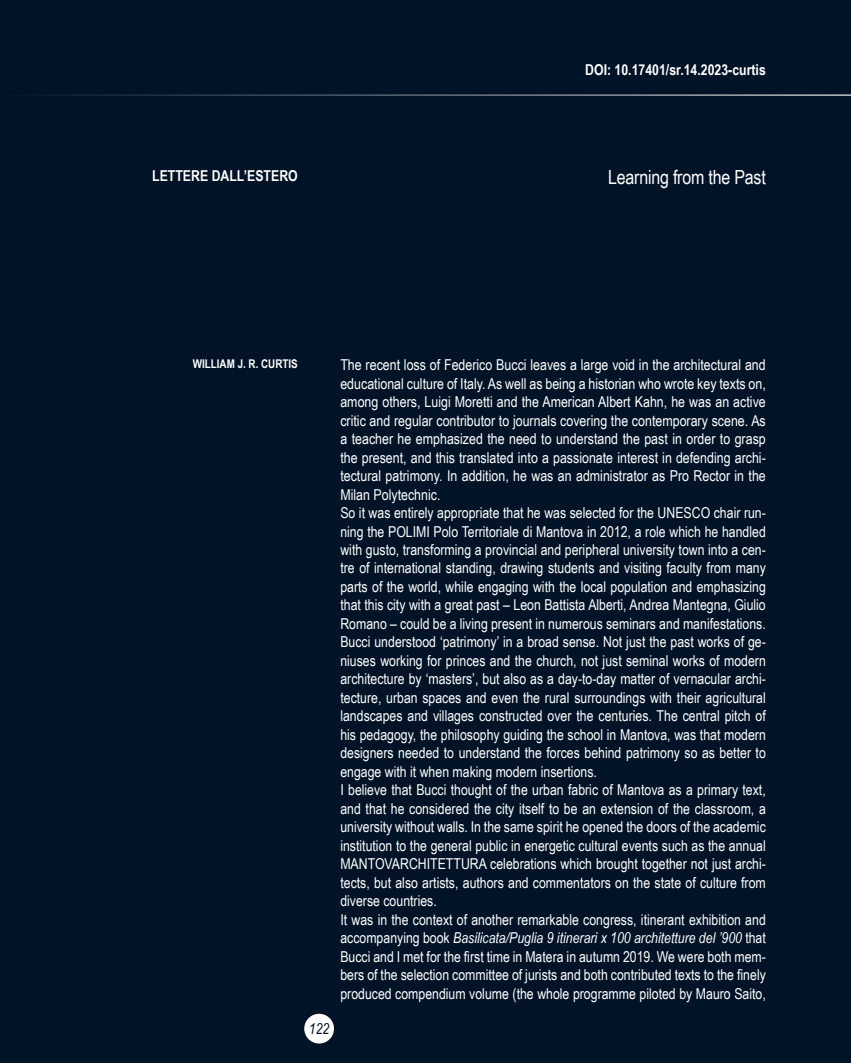
<style>
.page{position:relative;width:851px;height:1063px;background:#fff}
.page>*{position:absolute;margin:0;border:0;box-sizing:border-box;transform-origin:0 0}
.t1{font:19.5px "Arial Narrow";letter-spacing:-.01em;color:#fff}
.t2{font:15px/18.5px "Arial Narrow";color:#fff;text-align:justify}
.t3{font:700 15px "Arial Narrow";color:#fff}
.t4{font:italic 15px "Arial Narrow";color:#001327}
.t5{font:700 12px "Arial Narrow";color:#fff}
.s1{font-style:italic}
</style>
<div class="page">
<div style="left:0;top:0;width:850px;height:1063px;background:#001327"></div>
<div style="left:304px;top:1014px;width:30px;height:30px;background:#fff;border-radius:50%"></div>
<hr style="left:0;top:95px;width:850px;height:1px;background:#fff">
<p class="t3" style="left:152px;top:164px;width:147px">LETTERE DALL’ESTERO</p>
<p class="t3" style="left:585px;top:58px;width:182px">DOI: 10.17401/sr.14.2023-curtis</p>
<p class="t1" style="left:608px;top:163px;width:159px">Learning from the Past</p>
<p class="t5" style="left:193px;top:355px;width:106px">WILLIAM J. R. CURTIS</p>
<p class="t4" style="left:309px;top:1018px;width:22px">122</p>
<p class="t2" style="left:340px;top:355px;width:427px">The recent loss of Federico Bucci leaves a large void in the architectural and educational culture of Italy. As well as being a historian who wrote key texts on, among others, Luigi Moretti and the American Albert Kahn, he was an active critic and regular contributor to journals covering the contemporary scene. As a teacher he emphasized the need to understand the past in order to grasp the present, and this translated into a passionate interest in defending archi&shy;tectural patrimony. In addition, he was an administrator as Pro Rector in the Milan Polytechnic.</p>
<p class="t2" style="left:340px;top:503px;width:427px">So it was entirely appropriate that he was selected for the UNESCO chair run&shy;ning the POLIMI Polo Territoriale di Mantova in 2012, a role which he handled with gusto, transforming a provincial and peripheral university town into a cen&shy;tre of international standing, drawing students and visiting faculty from many parts of the world, while engaging with the local population and emphasizing that this city with a great past – Leon Battista Alberti, Andrea Mantegna, Giulio Romano – could be a living present in numerous seminars and manifestations.</p>
<p class="t2" style="left:340px;top:632px;width:427px">Bucci understood ‘patrimony’ in a broad sense. Not just the past works of ge&shy;niuses working for princes and the church, not just seminal works of modern architecture by ‘masters’, but also as a day-to-day matter of vernacular archi&shy;tecture, urban spaces and even the rural surroundings with their agricultural landscapes and villages constructed over the centuries. The central pitch of his pedagogy, the philosophy guiding the school in Mantova, was that modern designers needed to understand the forces behind patrimony so as better to engage with it when making modern insertions.</p>
<p class="t2" style="left:340px;top:780px;width:427px">I believe that Bucci thought of the urban fabric of Mantova as a primary text, and that he considered the city itself to be an extension of the classroom, a university without walls. In the same spirit he opened the doors of the academic institution to the general public in energetic cultural events such as the annual MANTOVARCHITETTURA celebrations which brought together not just archi&shy;tects, but also artists, authors and commentators on the state of culture from diverse countries.</p>
<p class="t2" style="left:340px;top:910px;width:427px">It was in the context of another remarkable congress, itinerant exhibition and accompanying book <span class="s1">Basilicata/Puglia 9 itinerari x 100 architetture del ’900</span> that Bucci and I met for the first time in Matera in autumn 2019. We were both mem&shy;bers of the selection committee of jurists and both contributed texts to the finely produced compendium volume (the whole programme piloted by Mauro Saito,</p>
</div>
